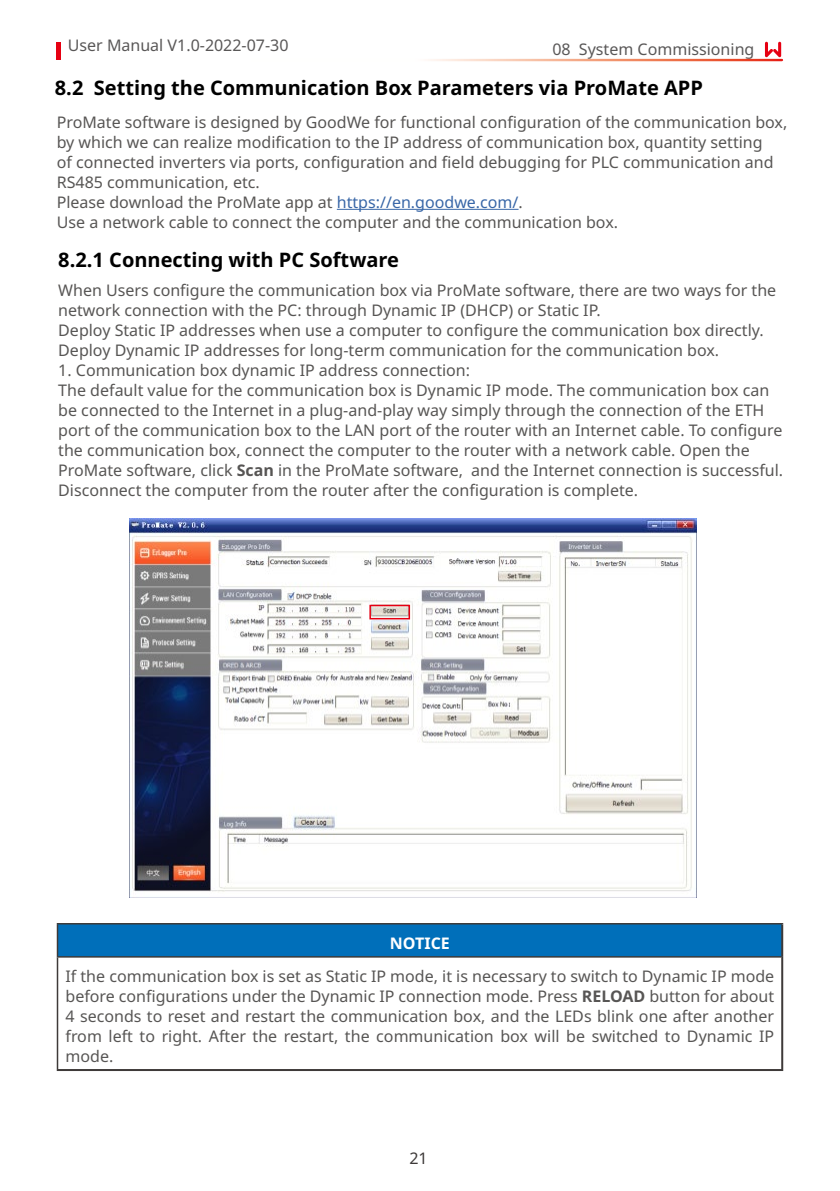
<style>
.page{position:relative;width:840px;height:1191px;background:#fff}
.page>*{position:absolute;margin:0;border:0;box-sizing:border-box;transform-origin:0 0}
.t1{font:700 20px "Noto Sans";color:#000}
.t2{font:16px/20px "Noto Sans";color:#575554}
.t3{font:16px "Noto Sans";color:#595757}
.t4{font:700 16px "Noto Sans";color:#fff}
.t5{font:16px "Noto Sans";color:#3e3a39}
.s1{color:#3866a7}
.s2{font-weight:700}
</style>
<div class="page">
<hr style="left:57px;top:42px;width:4px;height:18px;background:#e60012">
<svg style="left:764px;top:42px;width:16px;height:15px"></svg>
<hr style="left:336px;top:209px;width:182px;height:1px;background:#3866a7">
<div style="left:57px;top:923px;width:724px;height:34px;background:#006fba"></div>
<hr style="left:57px;top:923px;width:725px;height:1px;background:#3e3a39">
<hr style="left:57px;top:924px;width:1px;height:32px;background:#3e3a39">
<hr style="left:57px;top:956px;width:723px;height:1px;background:#3e3a39">
<hr style="left:57px;top:957px;width:1px;height:112px;background:#3e3a39">
<hr style="left:780px;top:924px;width:2px;height:33px;background:#3e3a39">
<hr style="left:780px;top:957px;width:2px;height:112px;background:#3e3a39">
<hr style="left:57px;top:1069px;width:725px;height:2px;background:#3e3a39">
<img style="left:129px;top:519px;width:567px;height:378px">
<div style="left:369px;top:605px;width:41px;height:14px;border:2px solid #e60012"></div>
<p class="t3" style="left:68px;top:34px;width:222px">User Manual V1.0-2022-07-30</p>
<p class="t3" style="left:552px;top:37px;width:203px">08 System Commissioning</p>
<p class="t1" style="left:55px;top:73px;width:649px">8.2 Setting the Communication Box Parameters via ProMate APP</p>
<p class="t2" style="left:57px;top:112px;width:731px">ProMate software is designed by GoodWe for functional configuration of the communication box, by which we can realize modification to the IP address of communication box, quantity setting<br>of connected inverters via ports, configuration and field debugging for PLC communication and RS485 communication, etc.<br>Please download the ProMate app at <span class="s1">https://en.goodwe.com/</span>.<br>Use a network cable to connect the computer and the communication box.</p>
<p class="t1" style="left:58px;top:245px;width:342px">8.2.1 Connecting with PC Software</p>
<p class="t2" style="left:58px;top:281px;width:719px">When Users configure the communication box via ProMate software, there are two ways for the network connection with the PC: through Dynamic IP (DHCP) or Static IP.<br>Deploy Static IP addresses when use a computer to configure the communication box directly.<br>Deploy Dynamic IP addresses for long-term communication for the communication box.</p>
<p class="t2" style="left:58px;top:361px;width:726px">1. Communication box dynamic IP address connection:<br>The default value for the communication box is Dynamic IP mode. The communication box can be connected to the Internet in a plug-and-play way simply through the connection of the ETH port of the communication box to the LAN port of the router with an Internet cable. To configure the communication box, connect the computer to the router with a network cable. Open the ProMate software, click <span class="s2">Scan</span> in the ProMate software, and the Internet connection is successful.<br>Disconnect the computer from the router after the configuration is complete.</p>
<p class="t4" style="left:389px;top:931px;width:61px">NOTICE</p>
<p class="t2" style="left:65px;top:966px;width:710px;text-align:justify">If the communication box is set as Static IP mode, it is necessary to switch to Dynamic IP mode before configurations under the Dynamic IP connection mode. Press <span class="s2">RELOAD</span> button for about 4 seconds to reset and restart the communication box, and the LEDs blink one after another from left to right. After the restart, the communication box will be switched to Dynamic IP mode.</p>
<p class="t5" style="left:409px;top:1147px;width:20px">21</p>
</div>
